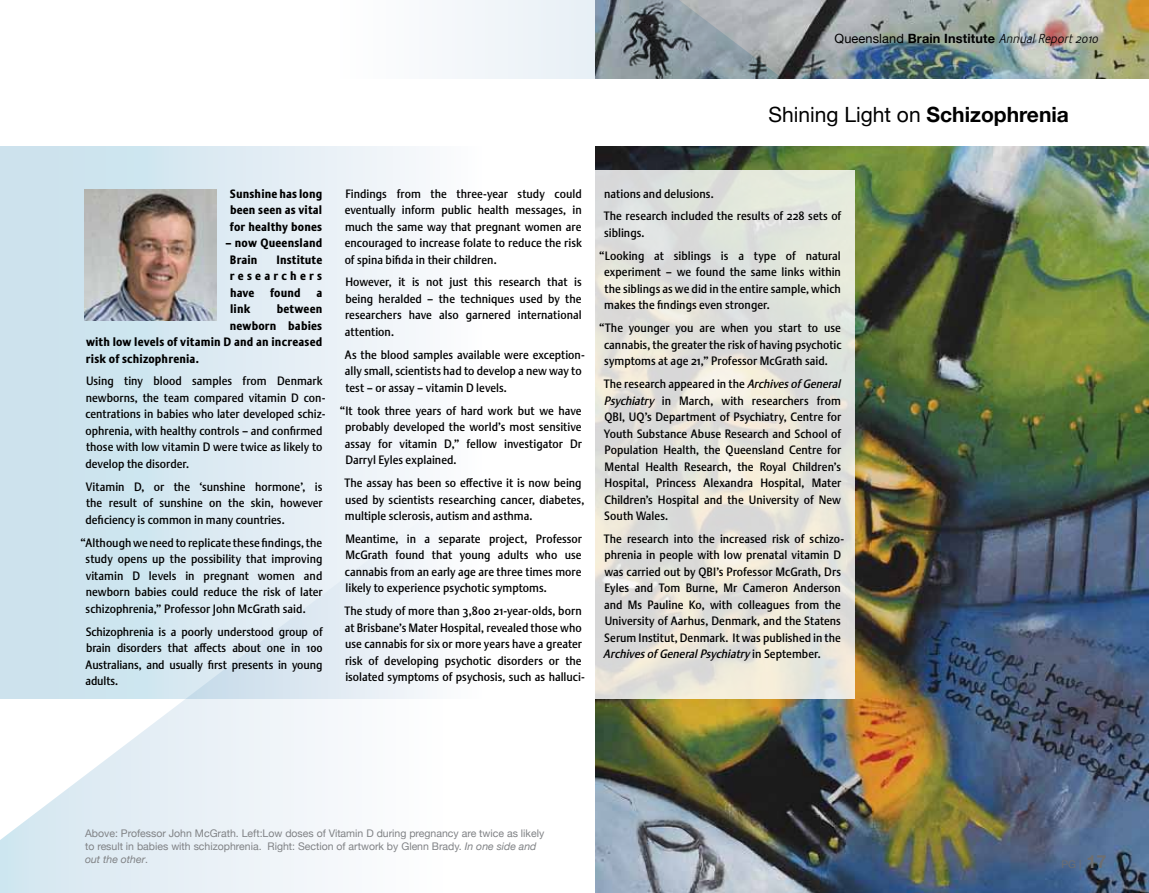
<style>
.page{position:relative;width:1149px;height:893px;background:#fff}
.page>*{position:absolute;margin:0;border:0;box-sizing:border-box;transform-origin:0 0}
.t1{font:21px "Helvetica Neue";color:#000}
.t2{font:italic 300 12.75px "Stalemate Pro";letter-spacing:.01em;color:#000}
.t3{font:500 12px/16.5px "Stalemate Pro";color:#000;text-align:justify}
.t4{font:800 12px/16.5px "Stalemate Pro";letter-spacing:.015em;color:#000;text-align:justify}
.t5{font:10.5px/12.8px "Helvetica Neue";color:#808285}
.t6{font:10.5px "Helvetica Neue";color:#6d6e71}
.s1{font-family:"Helvetica Neue";font-weight:400;font-style:normal}
.s2{font-family:"Helvetica Neue";font-weight:700;font-style:normal}
.s3{font-weight:700}
.s4{font-style:italic}
.s5{font-weight:700;font-size:18px}
</style>
<div class="page">
<img style="left:595px;top:0;width:553px;height:893px">
<svg style="left:0;top:698px;width:428px;height:195px"></svg>
<div style="left:0;top:131px;width:595px;height:567px;background:linear-gradient(to right,#c4deeb,#fff)"></div>
<svg style="left:455px;top:0;width:399px;height:80px"></svg>
<svg style="left:595px;top:170px;width:259px;height:528px;fill:#dfe2da"></svg>
<img style="left:85px;top:189px;width:131px;height:131px">
<div style="left:0;top:80px;width:1148px;height:66px;background:#fff"></div>
<p class="t2" style="left:834px;top:31px;width:265px"><span class="s1">Queensland</span> <span class="s2">Brain Institute</span> Annual Report 2010</p>
<h1 class="t1" style="left:768px;top:102px;width:302px">Shining Light on <span class="s3">Schizophrenia</span></h1>
<p class="t4" style="left:230px;top:185px;width:94px">Sunshine has long been seen as vital for healthy bones</p>
<p class="t4" style="left:230px;top:235px;width:94px;text-indent:-5px">– now Queensland<br>Brain</p>
<p class="t4" style="left:230px;top:251px;width:94px;text-indent:47px">Institute researchers have</p>
<p class="t4" style="left:270px;top:284px;width:32px">found</p>
<p class="t4" style="left:316px;top:284px;width:7px">a</p>
<p class="t4" style="left:230px;top:301px;width:22px">link</p>
<p class="t4" style="left:277px;top:301px;width:47px">between</p>
<p class="t4" style="left:230px;top:317px;width:94px">newborn babies</p>
<p class="t4" style="left:86px;top:334px;width:238px">with low levels of vitamin D and an increased</p>
<p class="t4" style="left:86px;top:350px;width:114px">risk of schizophrenia.</p>
<p class="t3" style="left:85px;top:373px;width:241px;text-align:left">Using tiny blood samples from Denmark newborns, the team compared vitamin D con&shy;centrations in babies who later developed schiz&shy;ophrenia, with healthy controls – and confirmed those with low vitamin D were twice as likely to develop the disorder.</p>
<p class="t3" style="left:85px;top:478px;width:239px">Vitamin D, or the ‘sunshine hormone’, is the result of sunshine on the skin, however deficiency is common in many countries.</p>
<p class="t3" style="left:86px;top:534px;width:238px;text-indent:-5px">“Although we need to replicate these findings, the study opens up the possibility that improving vitamin D levels in pregnant women and newborn babies could reduce the risk of later schizophrenia,” Professor John McGrath said.</p>
<p class="t3" style="left:85px;top:623px;width:239px">Schizophrenia is a poorly understood group of brain disorders that affects about one in 100<br>Australians, and usually first presents in young adults.</p>
<p class="t3" style="left:344px;top:185px;width:238px">Findings from the three-year study could eventually inform public health messages, in much the same way that pregnant women are encouraged to increase folate to reduce the risk of spina bifida in their children.</p>
<p class="t3" style="left:344px;top:274px;width:238px">However, it is not just this research that is being heralded – the techniques used by the researchers have also garnered international attention.</p>
<p class="t3" style="left:344px;top:346px;width:241px;text-align:left">As the blood samples available were exception&shy;ally small, scientists had to develop a new way to test – or assay – vitamin D levels.</p>
<p class="t3" style="left:344px;top:402px;width:239px;text-indent:-5px">“It took three years of hard work but we have probably developed the world’s most sensitive assay for vitamin D,” fellow investigator Dr Darryl Eyles explained.</p>
<p class="t3" style="left:344px;top:475px;width:241px;text-align:left">The assay has been so effective it is now being used by scientists researching cancer, diabetes, multiple sclerosis, autism and asthma.</p>
<p class="t3" style="left:344px;top:531px;width:239px">Meantime, in a separate project, Professor McGrath found that young adults who use cannabis from an early age are three times more likely to experience psychotic symptoms.</p>
<p class="t3" style="left:344px;top:603px;width:242px;text-align:left">The study of more than 3,800 21-year-olds, born at Brisbane’s Mater Hospital, revealed those who use cannabis for six or more years have a greater risk of developing psychotic disorders or the isolated symptoms of psychosis, such as halluci-</p>
<p class="t3" style="left:603px;top:182px;width:239px;line-height:22.8px">nations and delusions.<br>The research included the results of 228 sets of</p>
<p class="t3" style="left:599px;top:221px;width:243px;line-height:23px;text-indent:5px">siblings.<br>“Looking at siblings is a type of natural</p>
<p class="t3" style="left:604px;top:264px;width:238px">experiment – we found the same links within the siblings as we did in the entire sample, which makes the findings even stronger.</p>
<p class="t3" style="left:604px;top:320px;width:239px;text-indent:-5px">“The younger you are when you start to use cannabis, the greater the risk of having psychotic symptoms at age 21,” Professor McGrath said.</p>
<p class="t3" style="left:603px;top:376px;width:239px">The research appeared in the <span class="s4">Archives of General Psychiatry</span> in March, with researchers from QBI, UQ’s Department of Psychiatry, Centre for Youth Substance Abuse Research and School of Population Health, the Queensland Centre for Mental Health Research, the Royal Children’s Hospital, Princess Alexandra Hospital, Mater Children’s Hospital and the University of New South Wales.</p>
<p class="t3" style="left:603px;top:531px;width:242px;text-align:left">The research into the increased risk of schizo&shy;phrenia in people with low prenatal vitamin D was carried out by QBI’s Professor McGrath, Drs Eyles and Tom Burne, Mr Cameron Anderson and Ms Pauline Ko, with colleagues from the University of Aarhus, Denmark, and the Statens Serum Institut, Denmark. It was published in the <span class="s4">Archives of General Psychiatry</span> in September.</p>
<p class="t5" style="left:85px;top:827px;width:460px">Above: Professor John McGrath. Left:Low doses of Vitamin D during pregnancy are twice as likely to result in babies with schizophrenia. Right: Section of artwork by Glenn Brady. <span class="s4">In one side and out the other</span>.</p>
<p class="t6" style="left:1060px;top:858px;width:47px">PG | <span class="s5">17</span></p>
</div>
